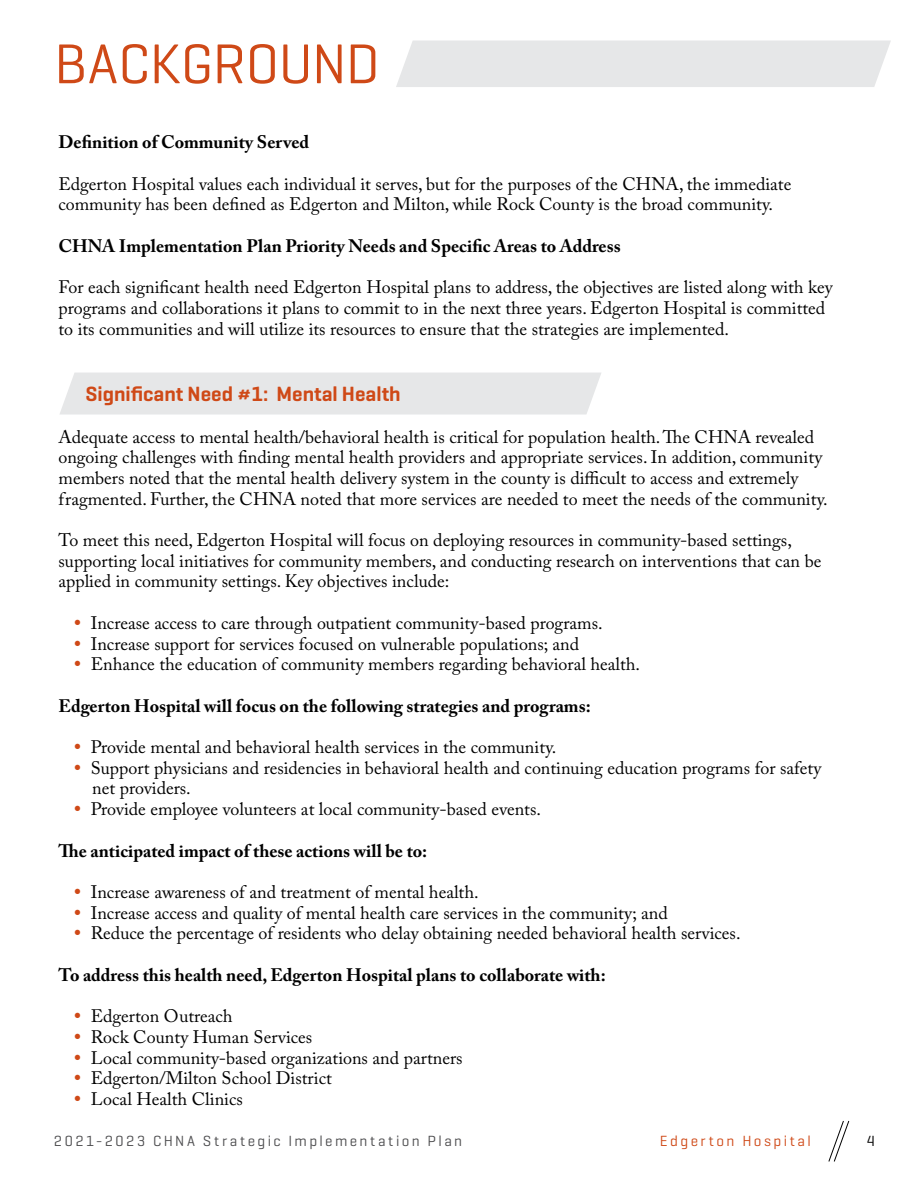
<style>
.page{position:relative;width:918px;height:1188px;background:#fff}
.page>*{position:absolute;margin:0;border:0;box-sizing:border-box;transform-origin:0 0}
.t1{font:57px "Geogrotesque";letter-spacing:-.005em;color:#cf4917}
.t2{font:600 21px "Geogrotesque";color:#cf4917}
.t3{font:18px/20.7px "Adobe Caslon Pro";color:#000}
.t4{font:700 18px "Adobe Caslon Pro";color:#000}
.t5{font:15px "Geogrotesque";letter-spacing:.17em;color:#4d4d4f}
.t6{font:15px "Geogrotesque";letter-spacing:.16em;color:#cf4917}
.t7{font:15px "Geogrotesque";color:#000}
.s1{color:#cf4917}
</style>
<div class="page">
<div style="left:60px;top:373px;width:541px;height:42px;background:#e6e7e8"></div>
<svg style="left:828px;top:1121px;width:21px;height:41px"></svg>
<div style="left:396px;top:41px;width:495px;height:46px;background:#e6e7e8"></div>
<h1 class="t1" style="left:54px;top:28px;width:327px">BACKGROUND</h1>
<p class="t4" style="left:59px;top:131px;width:252px">Definition of Community Served</p>
<p class="t3" style="left:59px;top:173px;width:734px">Edgerton Hospital values each individual it serves, but for the purposes of the CHNA, the immediate community has been defined as Edgerton and Milton, while Rock County is the broad community.</p>
<p class="t4" style="left:59px;top:235px;width:564px">CHNA Implementation Plan Priority Needs and Specific Areas to Address</p>
<p class="t3" style="left:59px;top:277px;width:776px">For each significant health need Edgerton Hospital plans to address, the objectives are listed along with key programs and collaborations it plans to commit to in the next three years. Edgerton Hospital is committed to its communities and will utilize its resources to ensure that the strategies are implemented.</p>
<p class="t2" style="left:86px;top:381px;width:317px">Significant Need #1: Mental Health</p>
<p class="t3" style="left:59px;top:426px;width:771px">Adequate access to mental health/behavioral health is critical for population health. The CHNA revealed ongoing challenges with finding mental health providers and appropriate services. In addition, community members noted that the mental health delivery system in the county is difficult to access and extremely fragmented. Further, the CHNA noted that more services are needed to meet the needs of the community.</p>
<p class="t3" style="left:59px;top:529px;width:764px">To meet this need, Edgerton Hospital will focus on deploying resources in community-based settings, supporting local initiatives for community members, and conducting research on interventions that can be applied in community settings. Key objectives include:</p>
<p class="t3" style="left:73px;top:612px;width:531px"><span class="s1">•</span> Increase access to care through outpatient community-based programs.</p>
<p class="t3" style="left:73px;top:633px;width:507px"><span class="s1">•</span> Increase support for services focused on vulnerable populations; and</p>
<p class="t3" style="left:73px;top:654px;width:568px"><span class="s1">•</span> Enhance the education of community members regarding behavioral health.</p>
<p class="t4" style="left:59px;top:695px;width:534px">Edgerton Hospital will focus on the following strategies and programs:</p>
<p class="t3" style="left:73px;top:736px;width:484px"><span class="s1">•</span> Provide mental and behavioral health services in the community.</p>
<p class="t3" style="left:92px;top:757px;width:731px;text-indent:-19px"><span class="s1">•</span> Support physicians and residencies in behavioral health and continuing education programs for safety net providers.</p>
<p class="t3" style="left:73px;top:799px;width:469px"><span class="s1">•</span> Provide employee volunteers at local community-based events.</p>
<p class="t4" style="left:59px;top:840px;width:370px">The anticipated impact of these actions will be to:</p>
<p class="t3" style="left:73px;top:881px;width:407px"><span class="s1">•</span> Increase awareness of and treatment of mental health.</p>
<p class="t3" style="left:73px;top:902px;width:596px"><span class="s1">•</span> Increase access and quality of mental health care services in the community; and</p>
<p class="t3" style="left:73px;top:923px;width:669px"><span class="s1">•</span> Reduce the percentage of residents who delay obtaining needed behavioral health services.</p>
<p class="t4" style="left:59px;top:964px;width:549px">To address this health need, Edgerton Hospital plans to collaborate with:</p>
<p class="t3" style="left:73px;top:1006px;width:161px"><span class="s1">•</span> Edgerton Outreach</p>
<p class="t3" style="left:73px;top:1026px;width:240px"><span class="s1">•</span> Rock County Human Services</p>
<p class="t3" style="left:73px;top:1047px;width:391px"><span class="s1">•</span> Local community-based organizations and partners</p>
<p class="t3" style="left:73px;top:1068px;width:260px"><span class="s1">•</span> Edgerton/Milton School District</p>
<p class="t3" style="left:73px;top:1088px;width:171px"><span class="s1">•</span> Local Health Clinics</p>
<p class="t5" style="left:54px;top:1132px;width:410px">2021-2023 CHNA Strategic Implementation Plan</p>
<p class="t6" style="left:660px;top:1132px;width:153px">Edgerton Hospital</p>
<p class="t7" style="left:867px;top:1132px;width:10px">4</p>
</div>
